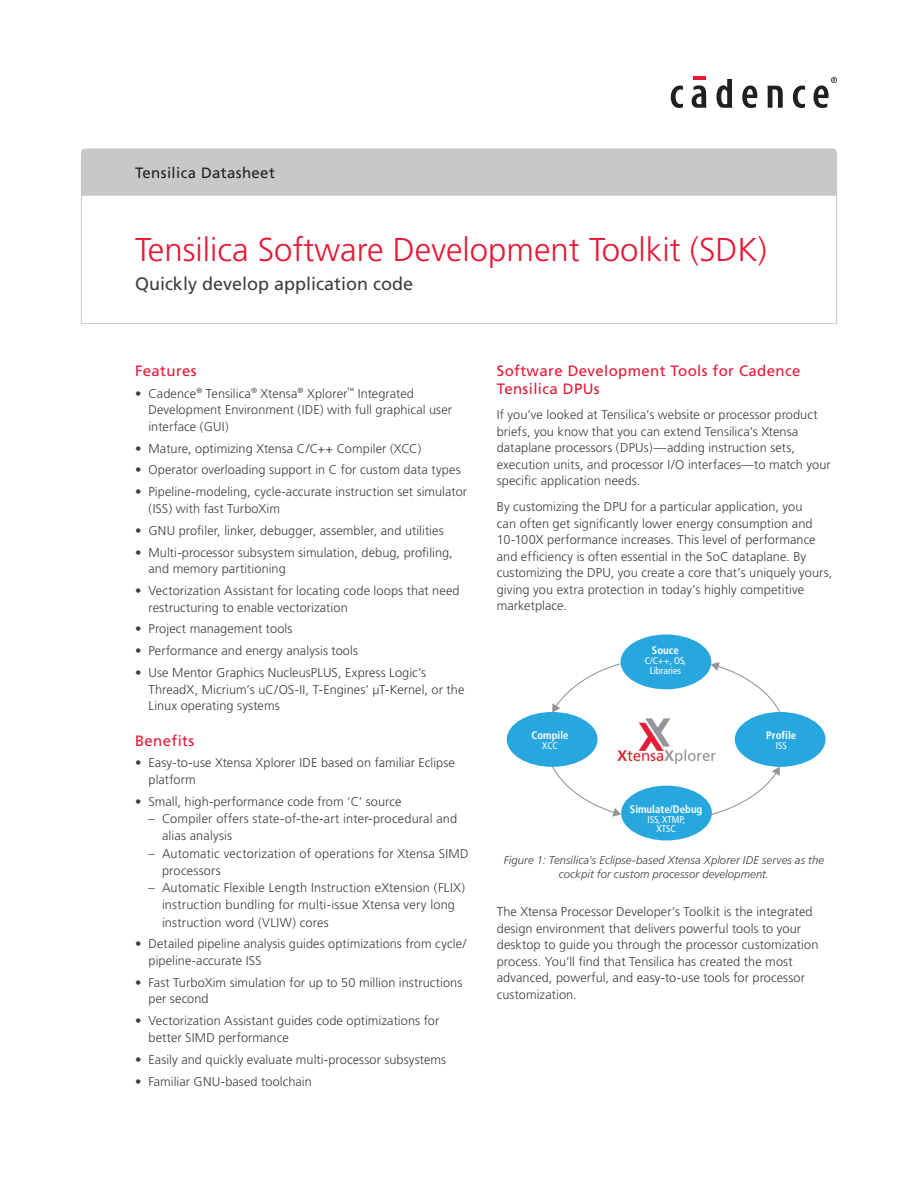
<style>
.page{position:relative;width:918px;height:1188px;background:#fff}
.page>*{position:absolute;margin:0;border:0;box-sizing:border-box;transform-origin:0 0}
.Title_Level_1{font:300 33px "Frutiger";color:#e51836}
.Title_Level_2{font:18px "Frutiger";color:#3e3e3f}
.Body_Header_A{font:15px/18px "Frutiger";letter-spacing:.025em;color:#e51836}
.t1{font:15px "Frutiger";letter-spacing:.025em;color:#231f20}
.Body{font:300 12.75px/16.5px "Frutiger";letter-spacing:.005em;color:#3e3e3f}
.t2{font:italic 300 11.25px/13.5px "Frutiger";letter-spacing:.01em;color:#3e3e3f;text-align:center}
.t3{font:700 condensed 10.95px "Frutiger";color:#fff}
.t4{font:condensed 9.75px/9.8px "Frutiger";color:#fff;text-align:center}
</style>
<div class="page">
<div style="left:81px;top:148px;width:756px;height:48px;background:#c7c8ca"></div>
<svg style="left:671px;top:86px;width:12px;height:22px"></svg>
<svg style="left:692px;top:77px;width:14px;height:31px"></svg>
<svg style="left:716px;top:79px;width:16px;height:29px"></svg>
<svg style="left:742px;top:85px;width:15px;height:23px"></svg>
<svg style="left:767px;top:86px;width:16px;height:22px"></svg>
<svg style="left:793px;top:86px;width:12px;height:22px"></svg>
<svg style="left:814px;top:77px;width:23px;height:31px"></svg>
<div style="left:621px;top:635px;width:90px;height:54px;background:#28a7df;border-radius:50%"></div>
<div style="left:735px;top:712px;width:91px;height:55px;background:#28a7df;border-radius:50%"></div>
<div style="left:507px;top:712px;width:91px;height:55px;background:#28a7df;border-radius:50%"></div>
<div style="left:621px;top:786px;width:91px;height:54px;background:#28a7df;border-radius:50%"></div>
<img style="left:617px;top:718px;width:99px;height:46px">
<svg style="left:552px;top:663px;width:68px;height:50px"></svg>
<svg style="left:552px;top:767px;width:69px;height:50px"></svg>
<svg style="left:711px;top:767px;width:69px;height:48px"></svg>
<svg style="left:711px;top:662px;width:69px;height:50px"></svg>
<p class="t1" style="left:135px;top:164px;width:141px">Tensilica Datasheet</p>
<p class="Title_Level_1" style="left:135px;top:231px;width:633px">Tensilica Software Development Toolkit (SDK)</p>
<p class="Title_Level_2" style="left:135px;top:273px;width:280px">Quickly develop application code</p>
<p class="Body_Header_A" style="left:135px;top:362px;width:63px">Features</p>
<p class="Body" style="left:148px;top:385px;width:305px;text-indent:-14px">• Cadence<sup>®</sup> Tensilica<sup>®</sup> Xtensa<sup>®</sup> Xplorer<sup>™</sup> Integrated<br>Development Environment (IDE) with full graphical user interface (GUI)</p>
<p class="Body" style="left:135px;top:440px;width:288px">• Mature, optimizing Xtensa C/C++ Compiler (XCC)</p>
<p class="Body" style="left:135px;top:462px;width:327px">• Operator overloading support in C for custom data types</p>
<p class="Body" style="left:148px;top:484px;width:320px;text-indent:-14px">• Pipeline-modeling, cycle-accurate instruction set simulator (ISS) with fast TurboXim</p>
<p class="Body" style="left:135px;top:522px;width:310px">• GNU profiler, linker, debugger, assembler, and utilities</p>
<p class="Body" style="left:148px;top:544px;width:306px;text-indent:-14px">• Multi-processor subsystem simulation, debug, profiling, and memory partitioning</p>
<p class="Body" style="left:148px;top:583px;width:313px;text-indent:-14px">• Vectorization Assistant for locating code loops that need restructuring to enable vectorization</p>
<p class="Body" style="left:135px;top:621px;width:159px">• Project management tools</p>
<p class="Body" style="left:135px;top:643px;width:225px">• Performance and energy analysis tools</p>
<p class="Body" style="left:148px;top:665px;width:317px;text-indent:-14px">• Use Mentor Graphics NucleusPLUS, Express Logic’s<br>ThreadX, Micrium’s uC/OS-II, T-Engines’ µT-Kernel, or the<br>Linux operating systems</p>
<p class="Body_Header_A" style="left:135px;top:731px;width:61px">Benefits</p>
<p class="Body" style="left:148px;top:755px;width:308px;text-indent:-14px">• Easy-to-use Xtensa Xplorer IDE based on familiar Eclipse platform</p>
<p class="Body" style="left:135px;top:793px;width:268px">• Small, high-performance code from ‘C’ source</p>
<p class="Body" style="left:162px;top:810px;width:297px;line-height:17.2px;text-indent:-14px">– Compiler offers state-of-the-art inter-procedural and alias analysis</p>
<p class="Body" style="left:162px;top:845px;width:308px;line-height:17.2px;text-indent:-14px">– Automatic vectorization of operations for Xtensa SIMD processors</p>
<p class="Body" style="left:162px;top:879px;width:305px;line-height:17.2px;text-indent:-14px">– Automatic Flexible Length Instruction eXtension (FLIX) instruction bundling for multi-issue Xtensa very long instruction word (VLIW) cores</p>
<p class="Body" style="left:148px;top:936px;width:319px;text-indent:-14px">• Detailed pipeline analysis guides optimizations from cycle/ pipeline-accurate ISS</p>
<p class="Body" style="left:148px;top:974px;width:315px;text-indent:-14px">• Fast TurboXim simulation for up to 50 million instructions per second</p>
<p class="Body" style="left:148px;top:1013px;width:292px;text-indent:-14px">• Vectorization Assistant guides code optimizations for better SIMD performance</p>
<p class="Body" style="left:135px;top:1051px;width:313px">• Easily and quickly evaluate multi-processor subsystems</p>
<p class="Body" style="left:135px;top:1073px;width:178px">• Familiar GNU-based toolchain</p>
<p class="Body_Header_A" style="left:497px;top:362px;width:305px">Software Development Tools for Cadence<br>Tensilica DPUs</p>
<p class="Body" style="left:497px;top:407px;width:335px">If you’ve looked at Tensilica’s website or processor product briefs, you know that you can extend Tensilica’s Xtensa dataplane processors (DPUs)—adding instruction sets, execution units, and processor I/O interfaces—to match your specific application needs.</p>
<p class="Body" style="left:497px;top:499px;width:337px">By customizing the DPU for a particular application, you<br>can often get significantly lower energy consumption and 10-100X performance increases. This level of performance and efficiency is often essential in the SoC dataplane. By customizing the DPU, you create a core that’s uniquely yours, giving you extra protection in today’s highly competitive marketplace.</p>
<p class="t3" style="left:531px;top:729px;width:39px">Compile</p>
<p class="t4" style="left:542px;top:741px;width:17px">XCC</p>
<p class="t3" style="left:652px;top:644px;width:29px">Souce</p>
<p class="t4" style="left:645px;top:656px;width:43px">C/C++, OS,<br>Libraries</p>
<p class="t3" style="left:630px;top:803px;width:74px">Simulate/Debug</p>
<p class="t4" style="left:647px;top:814px;width:39px">ISS, XTMP,<br>XTSC</p>
<p class="t3" style="left:766px;top:729px;width:31px">Profile</p>
<p class="t4" style="left:776px;top:741px;width:13px">ISS</p>
<p class="t2" style="left:504px;top:853px;width:322px">Figure 1: Tensilica’s Eclipse-based Xtensa Xplorer IDE serves as the cockpit for custom processor development.</p>
<p class="Body" style="left:497px;top:904px;width:323px">The Xtensa Processor Developer’s Toolkit is the integrated design environment that delivers powerful tools to your desktop to guide you through the processor customization process. You’ll find that Tensilica has created the most advanced, powerful, and easy-to-use tools for processor customization.</p>
</div>
